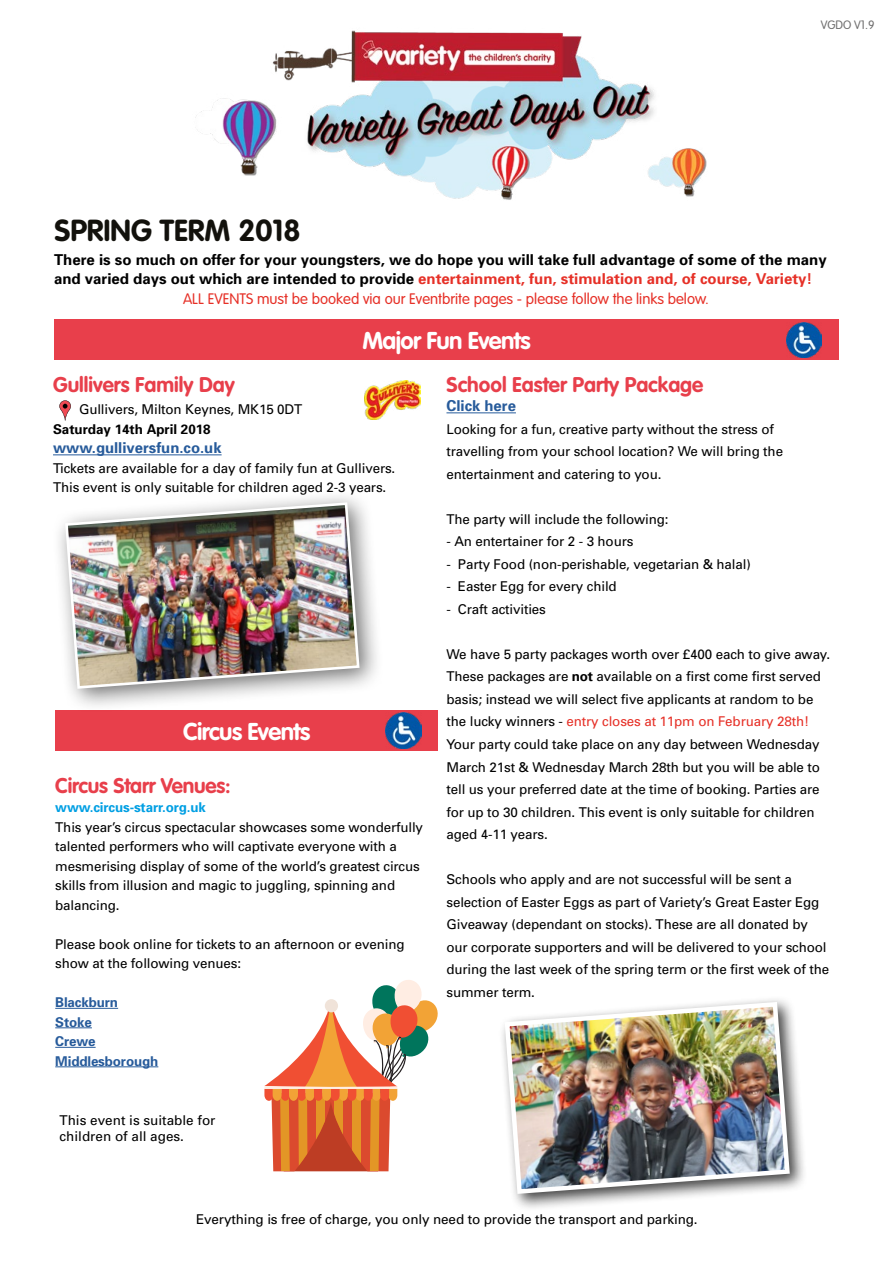
<style>
.page{position:relative;width:893px;height:1263px;background:#fff}
.page>*{position:absolute;margin:0;border:0;box-sizing:border-box;transform-origin:0 0}
.t1{font:700 30px "VAG Rounded";color:#12110c}
.t2{font:700 24px "VAG Rounded";letter-spacing:-.025em;color:#fff}
.t3{font:700 21px "VAG Rounded";color:#e83f4b}
.t4{font:700 15px/19.5px "Univers";color:#000}
.t5{font:300 15px "VAG Rounded";color:#e63027}
.t6{font:700 15px "Univers";color:#275b9b}
.t7{font:13.5px/22.5px "Univers";letter-spacing:-.01em;color:#000}
.t8{font:700 13.5px/19.5px "Univers";letter-spacing:-.01em;color:#275b9b}
.t9{font:700 13.5px "Univers";letter-spacing:-.01em;color:#009fe3}
.t10{font:700 13.5px "Univers";color:#000}
.t11{font:300 12px "VAG Rounded";color:#706f6f}
.s1{color:#e63027}
.s2{font-weight:700}
</style>
<div class="page">
<img style="left:195px;top:30px;width:512px;height:170px">
<div style="left:55px;top:710px;width:383px;height:41px;background:#e83f4b"></div>
<img style="left:386px;top:713px;width:35px;height:35px">
<div style="left:54px;top:319px;width:785px;height:41px;background:#e83f4b"></div>
<img style="left:786px;top:322px;width:36px;height:36px">
<hr style="left:53px;top:454px;width:169px;height:1px;background:#275b9b">
<hr style="left:446px;top:412px;width:70px;height:1px;background:#275b9b">
<hr style="left:55px;top:1008px;width:63px;height:1px;background:#275b9b">
<hr style="left:55px;top:1027px;width:37px;height:1px;background:#275b9b">
<hr style="left:55px;top:1047px;width:41px;height:1px;background:#275b9b">
<hr style="left:55px;top:1066px;width:103px;height:1px;background:#275b9b">
<svg style="left:59px;top:400px;width:12px;height:21px"></svg>
<svg style="left:264px;top:980px;width:174px;height:191px"></svg>
<div style="left:325px;top:999px;width:13px;height:13px;background:#f0e3d9;border-radius:50%"></div>
<img style="left:364px;top:380px;width:56px;height:39px">
<div style="left:498px;top:995px;width:310px;height:216px;background:#000;opacity:.75"></div>
<img style="left:502px;top:999px;width:290px;height:197px">
<div style="left:51px;top:488px;width:333px;height:225px;background:#000;opacity:.56"></div>
<img style="left:64px;top:501px;width:297px;height:189px">
<h1 class="t1" style="left:54px;top:213px;width:248px">SPRING TERM 2018</h1>
<p class="t11" style="left:821px;top:17px;width:55px">VGDO V1.9</p>
<p class="t4" style="left:54px;top:249px;width:774px">There is so much on offer for your youngsters, we do hope you will take full advantage of some of the many and varied days out which are intended to provide <span class="s1">entertainment, fun, stimulation and, of course, Variety!</span></p>
<p class="t5" style="left:183px;top:290px;width:527px">ALL EVENTS must be booked via our Eventbrite pages - please follow the links below.</p>
<h2 class="t2" style="left:362px;top:326px;width:170px">Major Fun Events</h2>
<h3 class="t3" style="left:53px;top:372px;width:183px">Gullivers Family Day</h3>
<p class="t7" style="left:79px;top:398px;width:225px">Gullivers, Milton Keynes, MK15 0DT</p>
<p class="t10" style="left:53px;top:420px;width:159px">Saturday 14th April 2018</p>
<p class="t6" style="left:53px;top:438px;width:170px">www.gulliversfun.co.uk</p>
<p class="t7" style="left:53px;top:458px;width:344px;line-height:19.5px">Tickets are available for a day of family fun at Gullivers.<br>This event is only suitable for children aged 2-3 years.</p>
<h2 class="t2" style="left:183px;top:717px;width:129px">Circus Events</h2>
<h3 class="t3" style="left:55px;top:773px;width:177px">Circus Starr Venues:</h3>
<p class="t9" style="left:55px;top:798px;width:152px">www.circus-starr.org.uk</p>
<p class="t7" style="left:55px;top:817px;width:369px;line-height:19.5px">This year’s circus spectacular showcases some wonderfully talented performers who will captivate everyone with a mesmerising display of some of the world’s greatest circus skills from illusion and magic to juggling, spinning and balancing.</p>
<p class="t7" style="left:55px;top:934px;width:351px;line-height:19.5px">Please book online for tickets to an afternoon or evening show at the following venues:</p>
<p class="t8" style="left:55px;top:992px;width:105px">Blackburn<br>Stoke<br>Crewe<br>Middlesborough</p>
<p class="t7" style="left:59px;top:1112px;width:158px;line-height:16.2px">This event is suitable for children of all ages.</p>
<h3 class="t3" style="left:446px;top:372px;width:258px">School Easter Party Package</h3>
<p class="t6" style="left:446px;top:396px;width:71px">Click here</p>
<p class="t7" style="left:446px;top:418px;width:338px">Looking for a fun, creative party without the stress of travelling from your school location? We will bring the entertainment and catering to you.</p>
<p class="t7" style="left:446px;top:508px;width:223px">The party will include the following:</p>
<p class="t7" style="left:446px;top:530px;width:188px">- An entertainer for 2 - 3 hours</p>
<p class="t7" style="left:446px;top:553px;width:306px">- Party Food (non-perishable, vegetarian &amp; halal)</p>
<p class="t7" style="left:446px;top:575px;width:172px">- Easter Egg for every child</p>
<p class="t7" style="left:446px;top:598px;width:101px">- Craft activities</p>
<p class="t7" style="left:446px;top:643px;width:385px">We have 5 party packages worth over £400 each to give away.<br>These packages are <span class="s2">not</span> available on a first come first served basis; instead we will select five applicants at random to be the lucky winners - <span class="s1">entry closes at 11pm on February 28th!<br></span>Your party could take place on any day between Wednesday March 21st &amp; Wednesday March 28th but you will be able to tell us your preferred date at the time of booking. Parties are for up to 30 children. This event is only suitable for children aged 4-11 years.</p>
<p class="t7" style="left:446px;top:868px;width:384px">Schools who apply and are not successful will be sent a selection of Easter Eggs as part of Variety’s Great Easter Egg Giveaway (dependant on stocks). These are all donated by our corporate supporters and will be delivered to your school during the last week of the spring term or the first week of the summer term.</p>
<p class="t7" style="left:196px;top:1207px;width:503px">Everything is free of charge, you only need to provide the transport and parking.</p>
</div>
